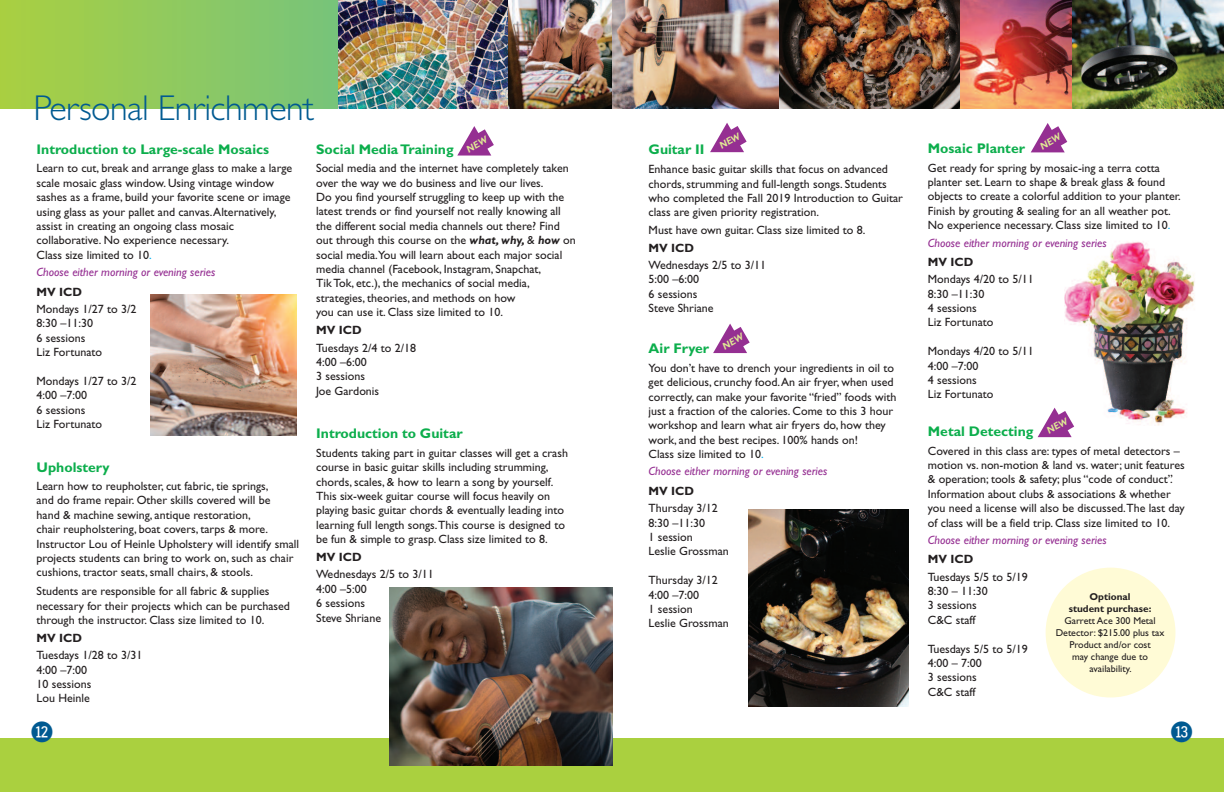
<style>
.page{position:relative;width:1224px;height:792px;background:#fff}
.page>*{position:absolute;margin:0;border:0;box-sizing:border-box;transform-origin:0 0}
.t1{font:300 36px "Gill Sans";letter-spacing:-.015em;color:#005a91}
.t2{font:28px "Fyra Numeric Circle Closed";color:#005a91}
.t3{font:700 14px "Gill Sans";color:#0cae4c}
.t4{font:12px/14.4px "Gill Sans";color:#231f20}
.t5{font:italic 12px "Gill Sans";color:#952f92}
.t6{font:700 12px "Gill Sans";color:#231f20}
.t7{font:10px/12px "Gill Sans";color:#231f20;text-align:center}
.t8{font:700 10px/12px "Gill Sans";color:#231f20;text-align:center}
.s1{color:#00aeef}
.s2{font-weight:700;font-style:italic}
</style>
<div class="page">
<img style="left:1064px;top:241px;width:131px;height:184px">
<svg style="left:0;top:0;width:339px;height:109px;background:#90c95d"></svg>
<img style="left:507px;top:0;width:717px;height:109px">
<div style="left:0;top:738px;width:1224px;height:54px;background:#aad03f"></div>
<div style="left:1172px;top:722px;width:20px;height:20px;background:#fff;border-radius:50%"></div>
<div style="left:1046px;top:568px;width:129px;height:130px;background:#fffbd6;border-radius:50%"></div>
<img style="left:339px;top:0;width:168px;height:109px">
<img style="left:960px;top:0;width:113px;height:109px">
<img style="left:749px;top:510px;width:160px;height:196px">
<img style="left:779px;top:0;width:181px;height:109px">
<img style="left:151px;top:295px;width:146px;height:141px">
<img style="left:390px;top:588px;width:222px;height:178px">
<svg style="left:730px;top:126px;width:17px;height:20px"></svg>
<svg style="left:733px;top:327px;width:17px;height:20px"></svg>
<svg style="left:1051px;top:126px;width:16px;height:20px"></svg>
<svg style="left:1058px;top:408px;width:16px;height:23px"></svg>
<svg style="left:477px;top:129px;width:17px;height:21px"></svg>
<h1 class="t1" style="left:33px;top:94px;width:282px">Personal Enrichment</h1>
<p class="t3" style="left:37px;top:144px;width:234px">Introduction to Large-scale Mosaics</p>
<p class="t4" style="left:37px;top:162px;width:257px">Learn to cut, break and arrange glass to make a large scale mosaic glass window. Using vintage window sashes as a frame, build your favorite scene or image using glass as your pallet and canvas.Alternatively, assist in creating an ongoing class mosaic collaborative. No experience necessary.<br>Class size limited to 10<span class="s1">.</span></p>
<p class="t5" style="left:37px;top:268px;width:180px">Choose either morning or evening series</p>
<p class="t6" style="left:37px;top:287px;width:47px">MV ICD</p>
<p class="t4" style="left:37px;top:303px;width:102px">Mondays 1/27 to 3/2<br>8:30 –11:30<br>6 sessions<br>Liz Fortunato</p>
<p class="t4" style="left:37px;top:375px;width:102px">Mondays 1/27 to 3/2<br>4:00 –7:00<br>6 sessions<br>Liz Fortunato</p>
<p class="t3" style="left:37px;top:462px;width:75px">Upholstery</p>
<p class="t4" style="left:37px;top:480px;width:264px">Learn how to reupholster, cut fabric, tie springs,<br>and do frame repair. Other skills covered will be<br>hand &amp; machine sewing, antique restoration,<br>chair reupholstering, boat covers, tarps &amp; more.<br>Instructor Lou of Heinle Upholstery will identify small projects students can bring to work on, such as chair cushions, tractor seats, small chairs, &amp; stools.</p>
<p class="t4" style="left:37px;top:585px;width:255px">Students are responsible for all fabric &amp; supplies necessary for their projects which can be purchased through the instructor. Class size limited to 10.</p>
<p class="t6" style="left:37px;top:633px;width:47px">MV ICD</p>
<p class="t4" style="left:37px;top:649px;width:107px">Tuesdays 1/28 to 3/31<br>4:00 –7:00<br>10 sessions<br>Lou Heinle</p>
<p class="t3" style="left:316px;top:144px;width:139px">Social MediaTraining</p>
<p class="t4" style="left:316px;top:162px;width:261px">Social media and the internet have completely taken over the way we do business and live our lives.<br>Do you find yourself struggling to keep up with the latest trends or find yourself not really knowing all the different social media channels out there? Find out through this course on the <span class="s2">what, why,</span> &amp; <span class="s2">how</span> on social media.You will learn about each major social media channel (Facebook, Instagram, Snapchat,<br>Tik Tok, etc.), the mechanics of social media, strategies, theories, and methods on how<br>you can use it. Class size limited to 10.</p>
<p class="t6" style="left:316px;top:326px;width:47px">MV ICD</p>
<p class="t4" style="left:316px;top:341px;width:101px">Tuesdays 2/4 to 2/18<br>4:00 –6:00<br>3 sessions<br>Joe Gardonis</p>
<p class="t3" style="left:316px;top:428px;width:148px">Introduction to Guitar</p>
<p class="t4" style="left:316px;top:447px;width:253px">Students taking part in guitar classes will get a crash course in basic guitar skills including strumming, chords, scales, &amp; how to learn a song by yourself.<br>This six-week guitar course will focus heavily on playing basic guitar chords &amp; eventually leading into learning full length songs.This course is designed to be fun &amp; simple to grasp. Class size limited to 8.</p>
<p class="t6" style="left:316px;top:553px;width:47px">MV ICD</p>
<p class="t4" style="left:316px;top:568px;width:119px">Wednesdays 2/5 to 3/11<br>4:00 –5:00<br>6 sessions<br>Steve Shriane</p>
<p class="t3" style="left:649px;top:144px;width:57px">Guitar II</p>
<p class="t4" style="left:649px;top:163px;width:256px">Enhance basic guitar skills that focus on advanced chords, strumming and full-length songs. Students who completed the Fall 2019 Introduction to Guitar class are given priority registration.</p>
<p class="t4" style="left:649px;top:224px;width:218px">Must have own guitar. Class size limited to 8.</p>
<p class="t6" style="left:649px;top:243px;width:47px">MV ICD</p>
<p class="t4" style="left:649px;top:259px;width:119px">Wednesdays 2/5 to 3/11<br>5:00 –6:00<br>6 sessions<br>Steve Shriane</p>
<p class="t3" style="left:649px;top:343px;width:62px">Air Fryer</p>
<p class="t4" style="left:649px;top:362px;width:249px">You don’t have to drench your ingredients in oil to get delicious, crunchy food.An air fryer, when used correctly, can make your favorite “fried” foods with just a fraction of the calories. Come to this 3 hour workshop and learn what air fryers do, how they work, and the best recipes. 100% hands on!<br>Class size limited to 10<span class="s1">.</span></p>
<p class="t5" style="left:649px;top:467px;width:180px">Choose either morning or evening series</p>
<p class="t6" style="left:649px;top:486px;width:47px">MV ICD</p>
<p class="t4" style="left:649px;top:502px;width:82px">Thursday 3/12<br>8:30 –11:30<br>1 session<br>Leslie Grossman</p>
<p class="t4" style="left:649px;top:574px;width:82px">Thursday 3/12<br>4:00 –7:00<br>1 session<br>Leslie Grossman</p>
<p class="t3" style="left:928px;top:143px;width:99px">Mosaic Planter</p>
<p class="t4" style="left:928px;top:162px;width:255px">Get ready for spring by mosaic-ing a terra cotta planter set. Learn to shape &amp; break glass &amp; found objects to create a colorful addition to your planter.<br>Finish by grouting &amp; sealing for an all weather pot.<br>No experience necessary. Class size limited to 10<span class="s1">.</span></p>
<p class="t5" style="left:928px;top:238px;width:180px">Choose either morning or evening series</p>
<p class="t6" style="left:928px;top:258px;width:47px">MV ICD</p>
<p class="t4" style="left:928px;top:273px;width:108px">Mondays 4/20 to 5/11<br>8:30 –11:30<br>4 sessions<br>Liz Fortunato</p>
<p class="t4" style="left:928px;top:345px;width:108px">Mondays 4/20 to 5/11<br>4:00 –7:00<br>4 sessions<br>Liz Fortunato</p>
<p class="t3" style="left:928px;top:426px;width:107px">Metal Detecting</p>
<p class="t4" style="left:928px;top:444px;width:258px">Covered in this class are: types of metal detectors – motion vs. non-motion &amp; land vs. water; unit features &amp; operation; tools &amp; safety; plus “code of conduct”.<br>Information about clubs &amp; associations &amp; whether you need a license will also be discussed.The last day of class will be a field trip. Class size limited to 10.</p>
<p class="t5" style="left:928px;top:535px;width:180px">Choose either morning or evening series</p>
<p class="t6" style="left:928px;top:555px;width:47px">MV ICD</p>
<p class="t4" style="left:928px;top:570px;width:101px">Tuesdays 5/5 to 5/19<br>8:30 – 11:30<br>3 sessions<br>C&amp;C staff</p>
<p class="t4" style="left:928px;top:642px;width:101px">Tuesdays 5/5 to 5/19<br>4:00 – 7:00<br>3 sessions<br>C&amp;C staff</p>
<p class="t8" style="left:1069px;top:591px;width:84px">Optional<br>student purchase:</p>
<p class="t7" style="left:1056px;top:615px;width:110px">Garrett Ace 300 Metal<br>Detector: $215.00 plus tax<br>Product and/or cost<br>may change due to availability.</p>
<h2 class="t2" style="left:30px;top:716px;width:25px">e</h2>
<h2 class="t2" style="left:1170px;top:716px;width:25px">r</h2>
</div>
